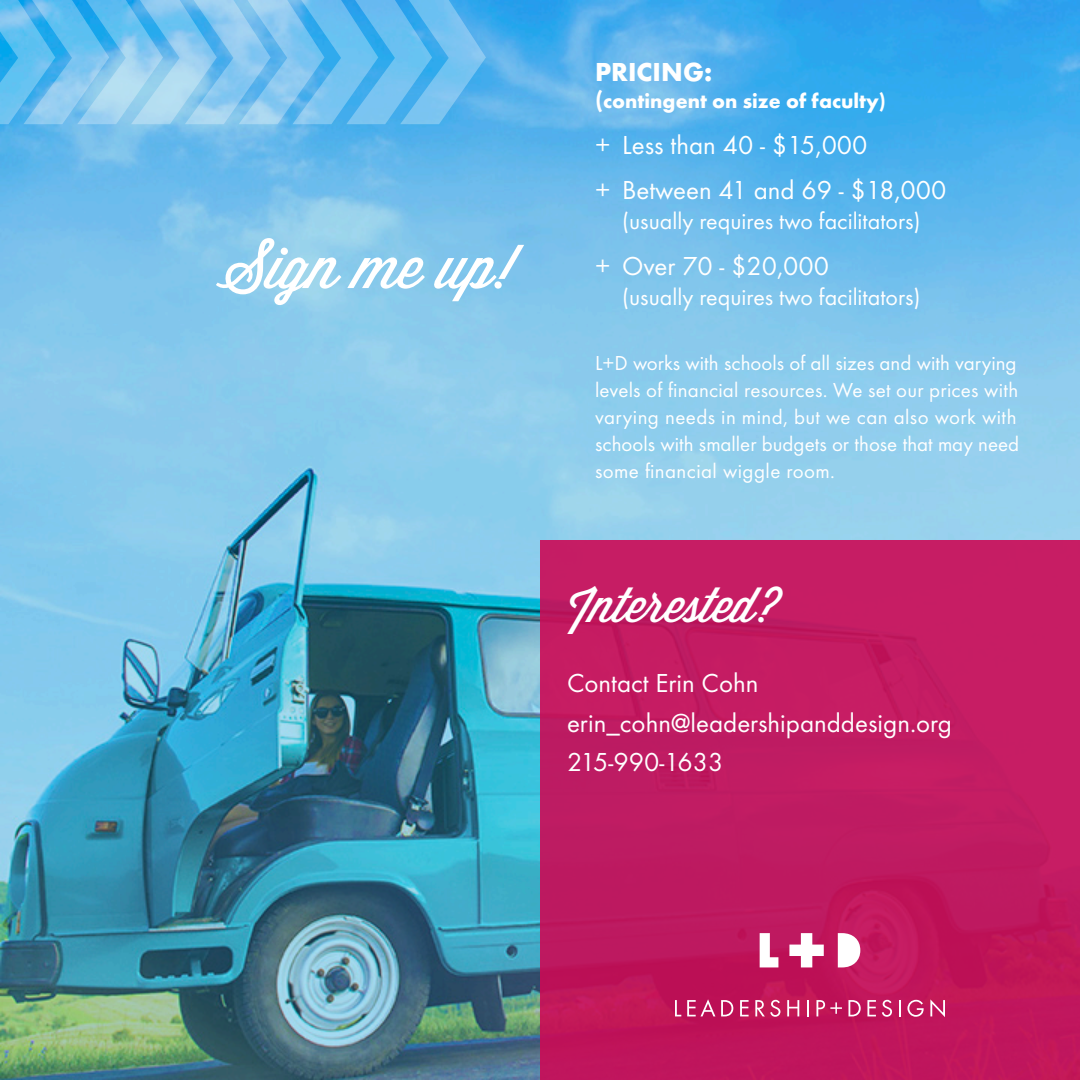
<style>
.page{position:relative;width:1080px;height:1080px;background:#fff}
.page>*{position:absolute;margin:0;border:0;box-sizing:border-box;transform-origin:0 0}
.Q_-_question{font:60px "Wisdom Script";letter-spacing:-.01em;color:#fff}
.about_copy{font:48px "Wisdom Script";color:#fff}
.timeline_events{font:27px "Futura T";color:#fff}
.timeline_events-2{font:700 27px "Futura T";color:#fff}
.timeline_events-3{font:24px "Futura T";color:#fff}
.timeline_events-4{font:21px/27px "Futura T";letter-spacing:.01em;color:#fff}
.timeline_events-5{font:700 21px "Futura T";color:#fff}
.s1{font-size:24px}
</style>
<div class="page">
<img style="left:0;top:0;width:1080px;height:1080px">
<div style="left:540px;top:540px;width:540px;height:540px;background:#c01b62"></div>
<svg style="left:675px;top:1000px;width:6px;height:16px"></svg>
<svg style="left:687px;top:999px;width:28px;height:17px"></svg>
<svg style="left:721px;top:1000px;width:12px;height:16px"></svg>
<svg style="left:740px;top:1000px;width:9px;height:16px"></svg>
<svg style="left:755px;top:1000px;width:25px;height:17px"></svg>
<svg style="left:787px;top:1000px;width:12px;height:16px"></svg>
<svg style="left:807px;top:1000px;width:2px;height:16px"></svg>
<svg style="left:816px;top:1000px;width:26px;height:16px"></svg>
<svg style="left:848px;top:1000px;width:13px;height:16px"></svg>
<svg style="left:867px;top:1000px;width:9px;height:16px"></svg>
<svg style="left:882px;top:1000px;width:10px;height:17px"></svg>
<svg style="left:899px;top:1000px;width:2px;height:16px"></svg>
<svg style="left:907px;top:1000px;width:17px;height:17px"></svg>
<svg style="left:930px;top:999px;width:15px;height:18px"></svg>
<svg style="left:838px;top:933px;width:22px;height:34px"></svg>
<svg style="left:789px;top:933px;width:35px;height:34px"></svg>
<svg style="left:760px;top:933px;width:18px;height:34px"></svg>
<svg style="left:0;top:0;width:486px;height:124px"></svg>
<p class="Q_-_question" style="left:215px;top:221px;width:299px">Sign me up!</p>
<p class="timeline_events-2" style="left:595px;top:56px;width:119px">PRICING:</p>
<p class="timeline_events-5" style="left:595px;top:88px;width:292px"><span class="s1">(</span>contingent on size of faculty)</p>
<p class="timeline_events" style="left:595px;top:129px;width:274px">+ Less than 40 - $15,000</p>
<p class="timeline_events" style="left:595px;top:175px;width:353px">+ Between 41 and 69 - $18,000</p>
<p class="timeline_events-3" style="left:622px;top:207px;width:300px">(usually requires two facilitators)</p>
<p class="timeline_events" style="left:595px;top:250px;width:236px">+ Over 70 - $20,000</p>
<p class="timeline_events-3" style="left:622px;top:283px;width:300px">(usually requires two facilitators)</p>
<p class="timeline_events-4" style="left:595px;top:349px;width:426px">L+D works with schools of all sizes and with varying levels of financial resources. We set our prices with varying needs in mind, but we can also work with schools with smaller budgets or those that may need some financial wiggle room.</p>
<p class="about_copy" style="left:567px;top:568px;width:214px">Interested?</p>
<p class="timeline_events" style="left:567px;top:667px;width:193px">Contact Erin Cohn</p>
<p class="timeline_events" style="left:567px;top:707px;width:386px">erin_cohn@leadershipanddesign.org</p>
<p class="timeline_events" style="left:567px;top:747px;width:158px">215-990-1633</p>
</div>
